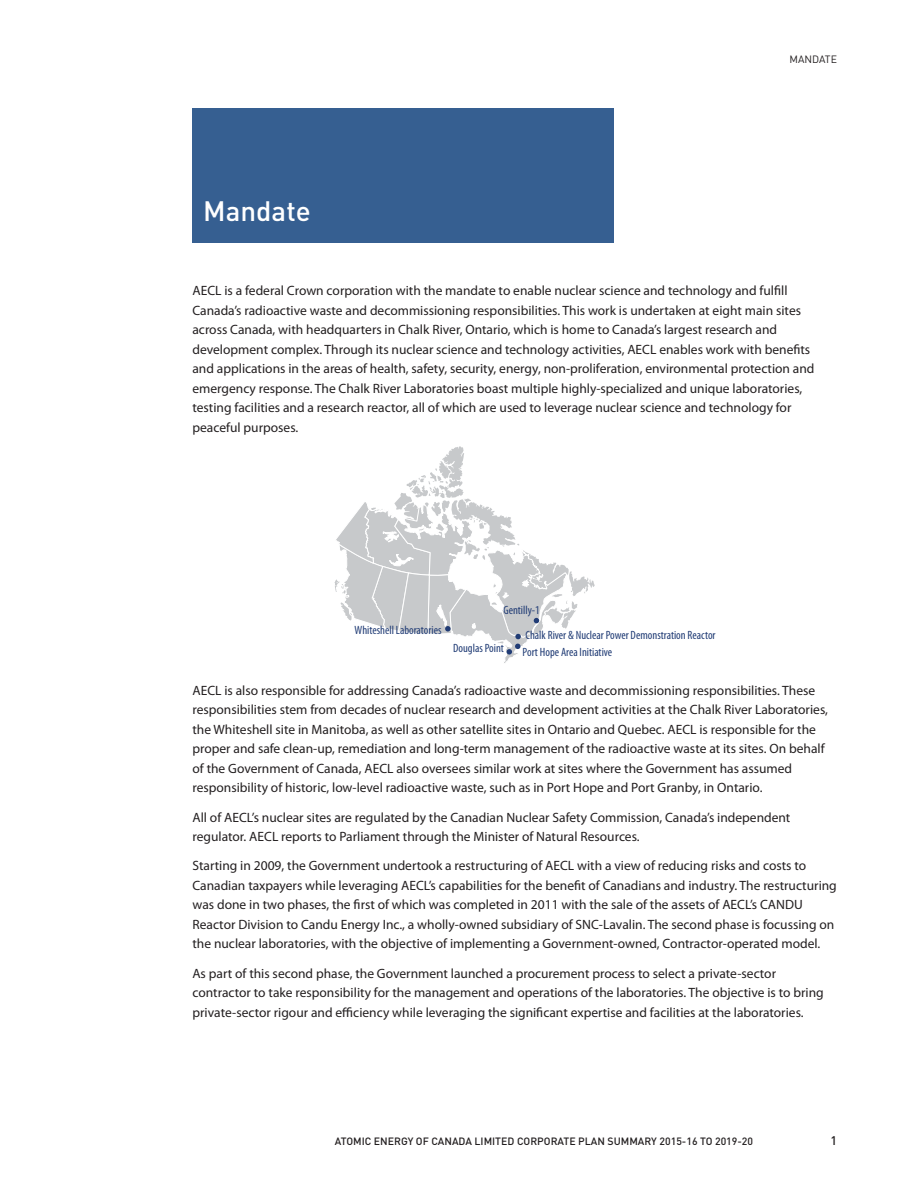
<style>
.page{position:relative;width:918px;height:1188px;background:#fff}
.page>*{position:absolute;margin:0;border:0;box-sizing:border-box;transform-origin:0 0}
.t1{font:500 27.75px "DIN";color:#fff}
.t2{font:13.5px/19.5px "Myriad Pro";color:#231f20}
.t3{font:500 12.3px "DIN";color:#231f20}
.t4{font:condensed 12px "Myriad Pro";color:#213c75}
.t5{font:500 10.5px "DIN";color:#231f20}
.t6{font:10.5px "DIN";color:#231f20}
</style>
<div class="page">
<div style="left:192px;top:108px;width:422px;height:135px;background:#365f91"></div>
<svg style="left:334px;top:446px;width:261px;height:217px"></svg>
<h1 class="t1" style="left:203px;top:194px;width:109px">Mandate</h1>
<p class="t6" style="left:790px;top:52px;width:49px">MANDATE</p>
<p class="t2" style="left:192px;top:281px;width:624px">AECL is a federal Crown corporation with the mandate to enable nuclear science and technology and fulfill Canada’s radioactive waste and decommissioning responsibilities. This work is undertaken at eight main sites across Canada, with headquarters in Chalk River, Ontario, which is home to Canada’s largest research and development complex. Through its nuclear science and technology activities, AECL enables work with benefits and applications in the areas of health, safety, security, energy, non-proliferation, environmental protection and emergency response. The Chalk River Laboratories boast multiple highly-specialized and unique laboratories, testing facilities and a research reactor, all of which are used to leverage nuclear science and technology for peaceful purposes.</p>
<p class="t4" style="left:355px;top:623px;width:88px">Whiteshell Laboratories</p>
<p class="t4" style="left:503px;top:603px;width:38px">Gentilly-1</p>
<p class="t4" style="left:526px;top:628px;width:191px">Chalk River &amp; Nuclear Power Demonstration Reactor</p>
<p class="t4" style="left:453px;top:641px;width:52px">Douglas Point</p>
<p class="t4" style="left:523px;top:645px;width:91px">Port Hope Area Initiative</p>
<p class="t2" style="left:192px;top:680px;width:637px">AECL is also responsible for addressing Canada’s radioactive waste and decommissioning responsibilities. These responsibilities stem from decades of nuclear research and development activities at the Chalk River Laboratories, the Whiteshell site in Manitoba, as well as other satellite sites in Ontario and Quebec. AECL is responsible for the proper and safe clean-up, remediation and long-term management of the radioactive waste at its sites. On behalf of the Government of Canada, AECL also oversees similar work at sites where the Government has assumed responsibility of historic, low-level radioactive waste, such as in Port Hope and Port Granby, in Ontario.</p>
<p class="t2" style="left:192px;top:807px;width:599px">All of AECL’s nuclear sites are regulated by the Canadian Nuclear Safety Commission, Canada’s independent regulator. AECL reports to Parliament through the Minister of Natural Resources.</p>
<p class="t2" style="left:192px;top:856px;width:646px">Starting in 2009, the Government undertook a restructuring of AECL with a view of reducing risks and costs to Canadian taxpayers while leveraging AECL’s capabilities for the benefit of Canadians and industry. The restructuring was done in two phases, the first of which was completed in 2011 with the sale of the assets of AECL’s CANDU Reactor Division to Candu Energy Inc., a wholly-owned subsidiary of SNC-Lavalin. The second phase is focussing on the nuclear laboratories, with the objective of implementing a Government-owned, Contractor-operated model.</p>
<p class="t2" style="left:192px;top:963px;width:633px">As part of this second phase, the Government launched a procurement process to select a private-sector contractor to take responsibility for the management and operations of the laboratories. The objective is to bring private-sector rigour and efficiency while leveraging the significant expertise and facilities at the laboratories.</p>
<p class="t5" style="left:335px;top:1135px;width:420px">ATOMIC ENERGY OF CANADA LIMITED CORPORATE PLAN SUMMARY 2015-16 TO 2019-20</p>
<p class="t3" style="left:830px;top:1133px;width:8px">1</p>
</div>
